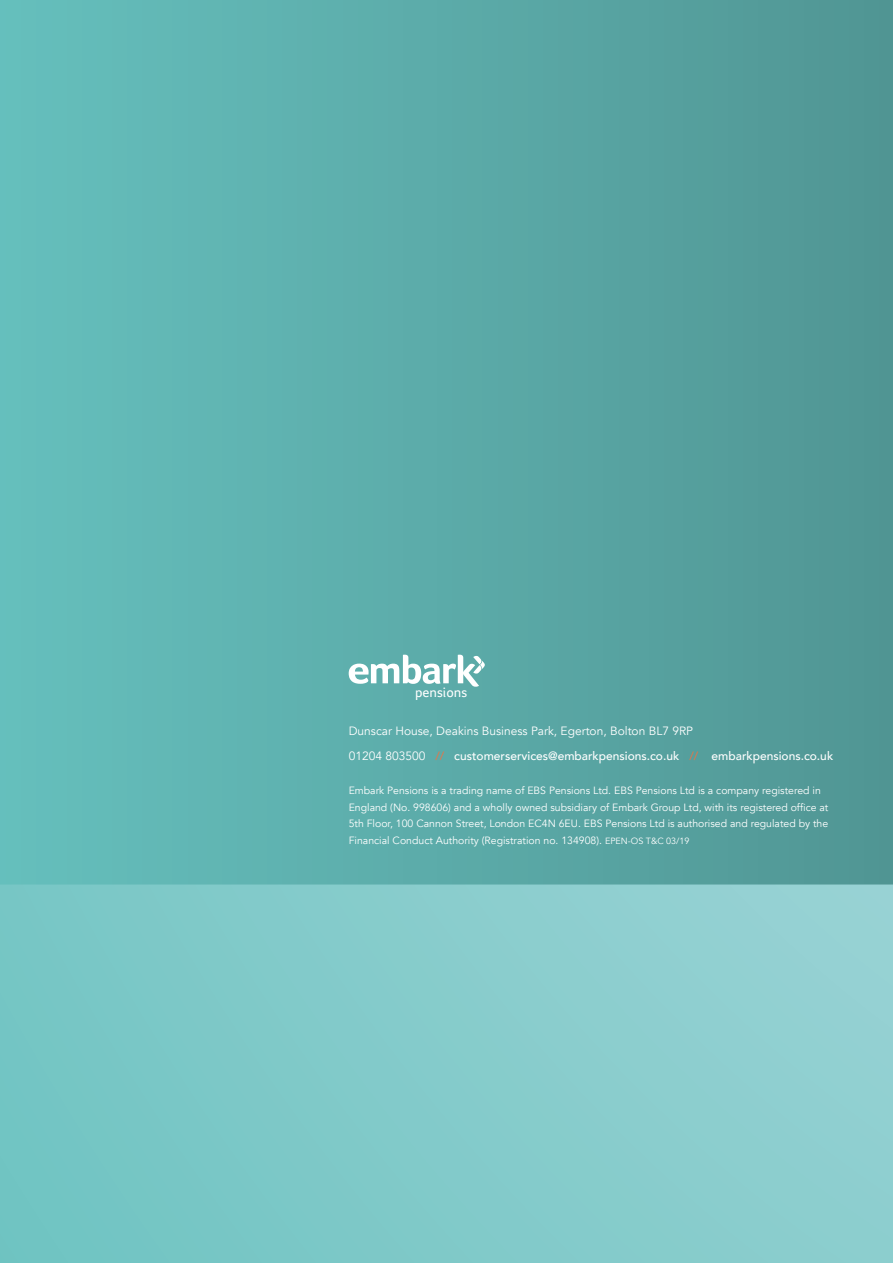
<style>
.page{position:relative;width:893px;height:1263px;background:#fff}
.page>*{position:absolute;margin:0;border:0;box-sizing:border-box;transform-origin:0 0}
.t1{font:13.95px "Foco";color:#fff}
.t2{font:12px/25.5px "Avenir";color:#fff}
.t3{font:10.5px/16.5px "Avenir";color:#fff}
.s1{color:#ff6c37}
.s2{font-weight:500}
.s3{font-size:9px}
</style>
<div class="page">
<div style="left:0;top:0;width:893px;height:884px;background:linear-gradient(to right,#66c0bd,#509694)"></div>
<svg style="left:0;top:884px;width:893px;height:379px;background:#83caca"></svg>
<svg style="left:349px;top:655px;width:136px;height:32px"></svg>
<h1 class="t1" style="left:415px;top:684px;width:54px">pensions</h1>
<p class="t2" style="left:349px;top:718px;width:486px">Dunscar House, Deakins Business Park, Egerton, Bolton BL7 9RP<br>01204 803500 <span class="s1">//</span> <span class="s2">customerservices@embarkpensions.co.uk</span> <span class="s1">//</span> <span class="s2">embarkpensions.co.uk</span></p>
<p class="t3" style="left:349px;top:783px;width:481px">Embark Pensions is a trading name of EBS Pensions Ltd. EBS Pensions Ltd is a company registered in England (No. 998606) and a wholly owned subsidiary of Embark Group Ltd, with its registered office at 5th Floor, 100 Cannon Street, London EC4N 6EU. EBS Pensions Ltd is authorised and regulated by the Financial Conduct Authority (Registration no. 134908). <span class="s3">EPEN-OS T&amp;C 03/19</span></p>
</div>
